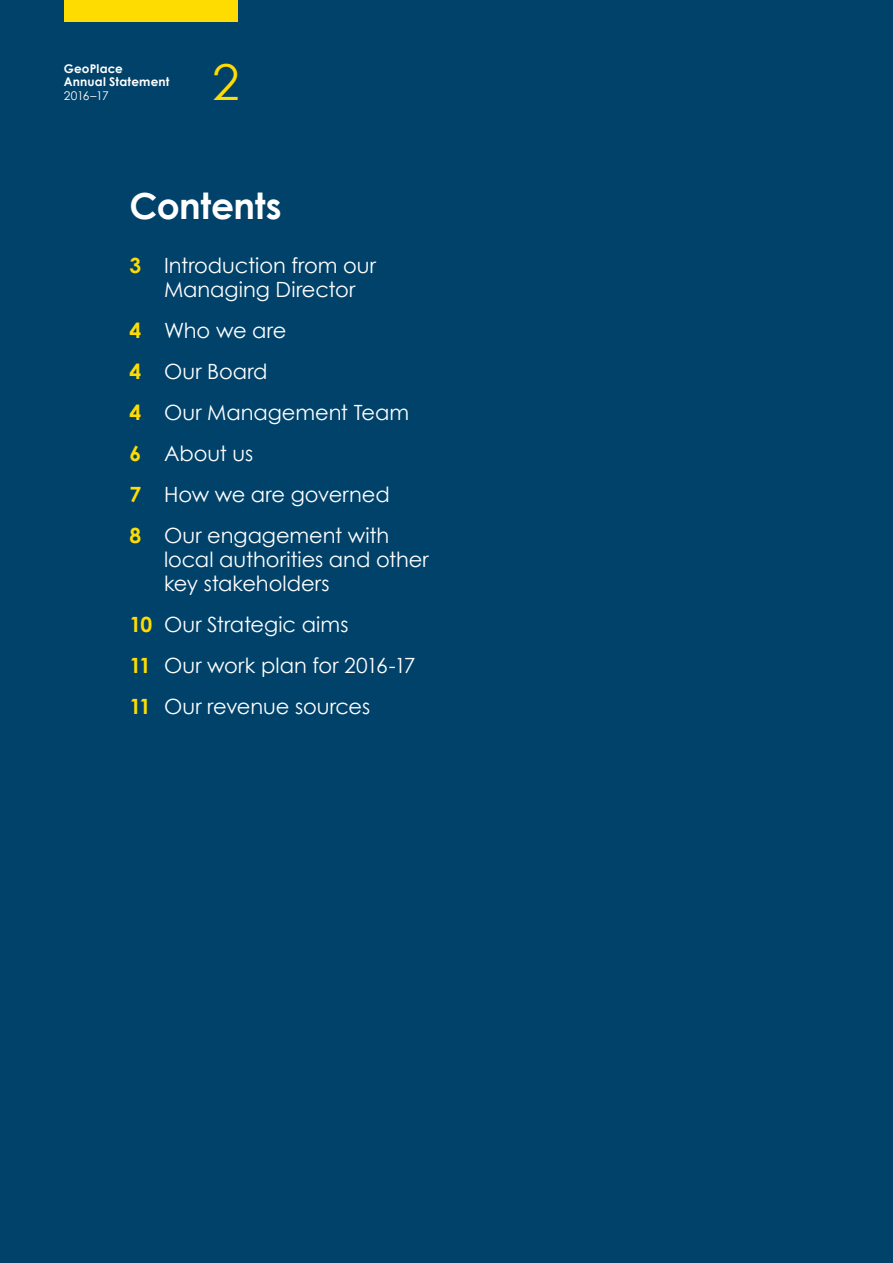
<style>
.page{position:relative;width:893px;height:1263px;background:#00426a}
.page>*{position:absolute;margin:0;border:0;box-sizing:border-box;transform-origin:0 0}
.t1{font:49.5px "Century Gothic";color:#ffdc01}
.t2{font:700 36px "Century Gothic";letter-spacing:-.01em;color:#fff}
.t3{font:21px/41px "Century Gothic";letter-spacing:-.005em;color:#fff}
.t4{font:700 12px/13.5px "Century Gothic";letter-spacing:.015em;color:#fff}
.t5{font:12px "Century Gothic";letter-spacing:-.05em;color:#fff}
.s1{font-weight:700;color:#ffdc01}
</style>
<div class="page">
<div style="left:64px;top:0;width:174px;height:21px;background:#ffdc01"></div>
<p class="t4" style="left:64px;top:61px;width:107px">GeoPlace<br>Annual Statement</p>
<p class="t5" style="left:64px;top:88px;width:46px">2016–17</p>
<h1 class="t1" style="left:212px;top:52px;width:29px">2</h1>
<h2 class="t2" style="left:130px;top:184px;width:154px">Contents</h2>
<p class="t3" style="left:164px;top:253px;width:214px;line-height:24px;text-indent:-35px"><span class="s1">3</span> Introduction from our<br>Managing Director</p>
<p class="t3" style="left:130px;top:310px;width:281px"><span class="s1">4</span> Who we are<br><span class="s1">4</span> Our Board<br><span class="s1">4</span> Our Management Team<br><span class="s1">6</span> About us<br><span class="s1">7</span> How we are governed<br><span class="s1">8</span> Our engagement with</p>
<p class="t3" style="left:164px;top:547px;width:266px;line-height:24px">local authorities and other key stakeholders</p>
<p class="t3" style="left:130px;top:604px;width:288px"><span class="s1">10</span> Our Strategic aims<br><span class="s1">11</span> Our work plan for 2016-17<br><span class="s1">11</span> Our revenue sources</p>
</div>
